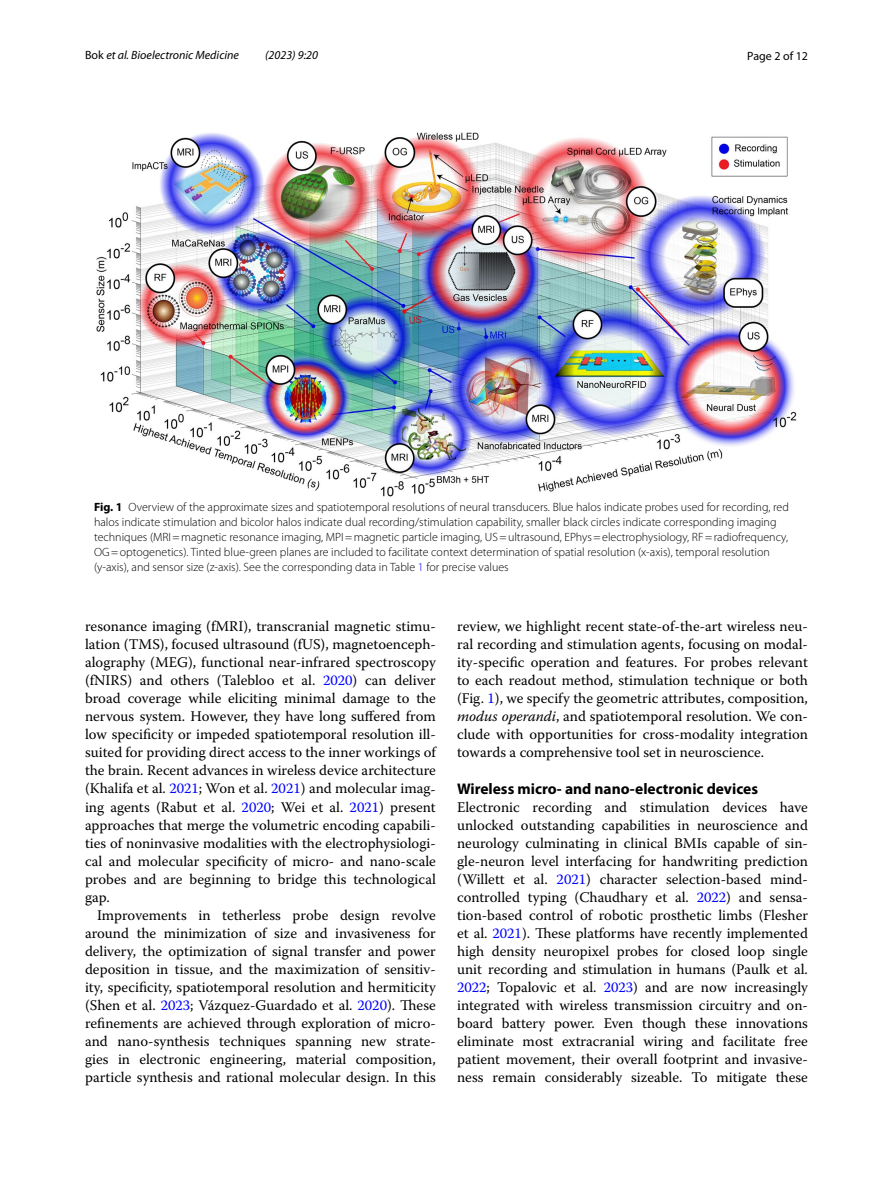
<style>
.page{position:relative;width:893px;height:1187px;background:#fff}
.page>*{position:absolute;margin:0;border:0;box-sizing:border-box;transform-origin:0 0}
.t1{font:700 15.45px "Myriad Pro";color:#000}
.t2{font:14.7px/18px "Warnock Pro";color:#000;text-align:justify}
.t3{font:300 12px/15px "Myriad Pro";color:#000}
.t4{font:italic 12px "Myriad Pro";color:#000}
.t5{font:12px "Myriad Pro";color:#000}
.s1{font-style:normal}
.s2{font-weight:700}
.s3{color:#00f}
.s4{font-style:italic}
</style>
<div class="page">
<img style="left:96px;top:133px;width:701px;height:363px">
<p class="t4" style="left:85px;top:48px;width:155px"><span class="s1">Bok</span> et al. Bioelectronic Medicine</p>
<p class="t4" style="left:265px;top:48px;width:54px">(2023) 9:20</p>
<p class="t5" style="left:747px;top:48px;width:62px">Page 2 of 12</p>
<p class="t3" style="left:94px;top:500px;width:696px"><span class="s2">Fig. 1</span> Overview of the approximate sizes and spatiotemporal resolutions of neural transducers. Blue halos indicate probes used for recording, red halos indicate stimulation and bicolor halos indicate dual recording/stimulation capability, smaller black circles indicate corresponding imaging techniques (MRI=magnetic resonance imaging, MPI=magnetic particle imaging, US=ultrasound, EPhys=electrophysiology, RF=radiofrequency, OG=optogenetics). Tinted blue-green planes are included to facilitate context determination of spatial resolution (x-axis), temporal resolution (y-axis), and sensor size (z-axis). See the corresponding data in Table <span class="s3">1</span> for precise values</p>
<p class="t2" style="left:85px;top:617px;width:352px">resonance imaging (fMRI), transcranial magnetic stimu&shy;lation (TMS), focused ultrasound (fUS), magnetoenceph&shy;alography (MEG), functional near-infrared spectroscopy (fNIRS) and others (Talebloo et al. <span class="s3">2020</span>) can deliver broad coverage while eliciting minimal damage to the nervous system. However, they have long suffered from low specificity or impeded spatiotemporal resolution ill&shy;suited for providing direct access to the inner workings of the brain. Recent advances in wireless device architecture (Khalifa et al. <span class="s3">2021</span>; Won et al. <span class="s3">2021</span>) and molecular imag&shy;ing agents (Rabut et al. <span class="s3">2020</span>; Wei et al. <span class="s3">2021</span>) present approaches that merge the volumetric encoding capabili&shy;ties of noninvasive modalities with the electrophysiologi&shy;cal and molecular specificity of micro- and nano-scale probes and are beginning to bridge this technological gap.</p>
<p class="t2" style="left:85px;top:905px;width:352px;text-indent:12px">Improvements in tetherless probe design revolve around the minimization of size and invasiveness for delivery, the optimization of signal transfer and power deposition in tissue, and the maximization of sensitiv&shy;ity, specificity, spatiotemporal resolution and hermiticity (Shen et al. <span class="s3">2023</span>; Vázquez-Guardado et al. <span class="s3">2020</span>). These refinements are achieved through exploration of micro&shy;and nano-synthesis techniques spanning new strate&shy;gies in electronic engineering, material composition, particle synthesis and rational molecular design. In this</p>
<p class="t2" style="left:457px;top:617px;width:352px">review, we highlight recent state-of-the-art wireless neu&shy;ral recording and stimulation agents, focusing on modal&shy;ity-specific operation and features. For probes relevant to each readout method, stimulation technique or both (Fig. <span class="s3">1</span>), we specify the geometric attributes, composition, <span class="s4">modus operandi</span>, and spatiotemporal resolution. We con&shy;clude with opportunities for cross-modality integration towards a comprehensive tool set in neuroscience.</p>
<p class="t1" style="left:457px;top:778px;width:302px">Wireless micro‑ and nano‑electronic devices</p>
<p class="t2" style="left:457px;top:797px;width:352px">Electronic recording and stimulation devices have unlocked outstanding capabilities in neuroscience and neurology culminating in clinical BMIs capable of sin&shy;gle-neuron level interfacing for handwriting prediction (Willett et al. <span class="s3">2021</span>) character selection-based mind&shy;controlled typing (Chaudhary et al. <span class="s3">2022</span>) and sensa&shy;tion-based control of robotic prosthetic limbs (Flesher et al. <span class="s3">2021</span>). These platforms have recently implemented high density neuropixel probes for closed loop single unit recording and stimulation in humans (Paulk et al.<br><span class="s3">2022</span>; Topalovic et al. <span class="s3">2023</span>) and are now increasingly integrated with wireless transmission circuitry and on&shy;board battery power. Even though these innovations eliminate most extracranial wiring and facilitate free patient movement, their overall footprint and invasive&shy;ness remain considerably sizeable. To mitigate these</p>
</div>
